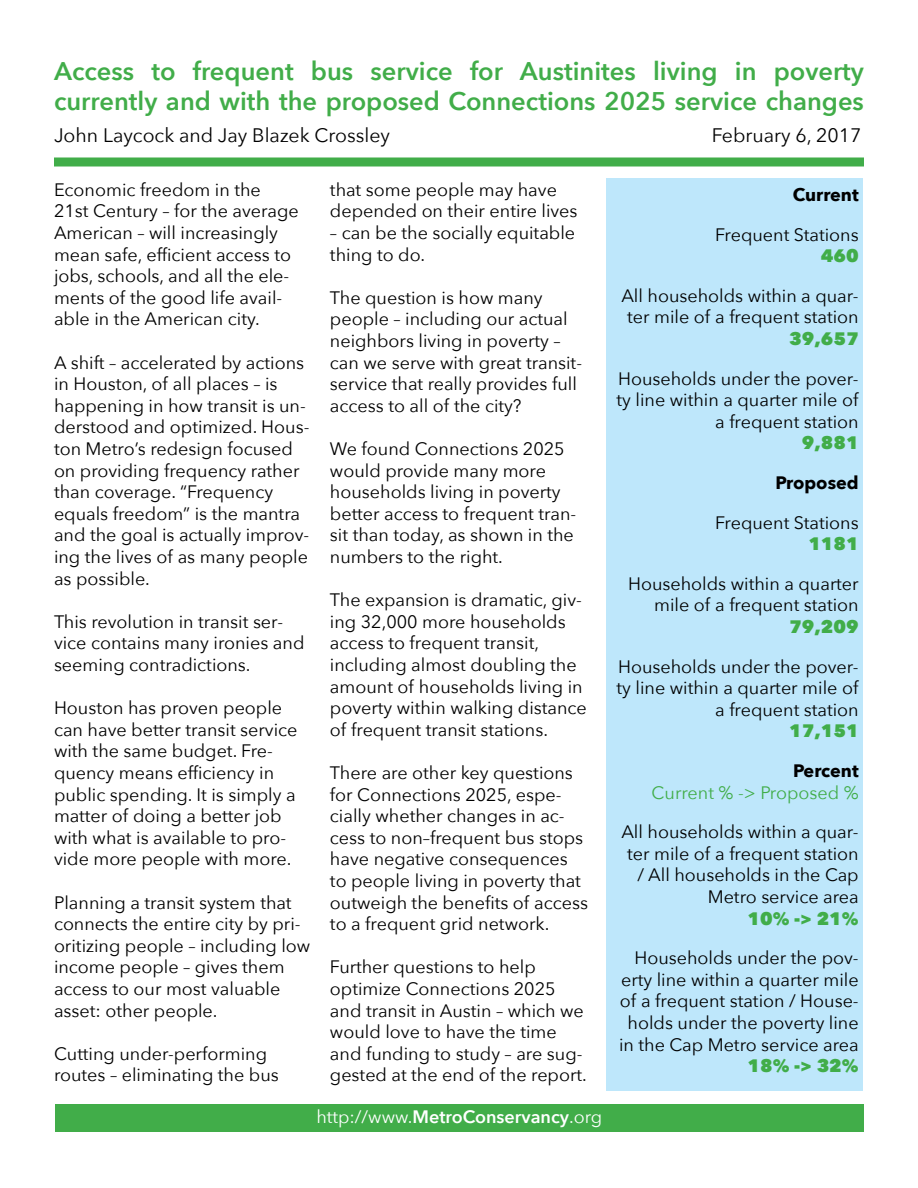
<style>
.page{position:relative;width:918px;height:1188px;background:#fff}
.page>*{position:absolute;margin:0;border:0;box-sizing:border-box;transform-origin:0 0}
.t1{font:600 25.5px/30.6px "Avenir Next";color:#41ad49}
.t2{font:19.5px "Avenir Next";color:#000}
.t3{font:18px/21.6px "Avenir Next";color:#000}
.t4{font:800 18px "Avenir Next";color:#41ad49}
.t5{font:600 18px "Avenir Next";color:#fff}
.t6{font:700 18px "Avenir Next";color:#000}
.t7{font:18px "Avenir Next";color:#41ad49}
.s1{font-weight:400}
</style>
<div class="page">
<div style="left:54px;top:158px;width:810px;height:8px;background:#41ad49"></div>
<div style="left:607px;top:178px;width:256px;height:913px;background:#bee7fb"></div>
<div style="left:55px;top:1104px;width:809px;height:28px;background:#41ad49"></div>
<h1 class="t1" style="left:54px;top:56px;width:811px">Access to frequent bus service for Austinites living in poverty currently and with the proposed Connections 2025 service changes</h1>
<p class="t2" style="left:54px;top:122px;width:338px">John Laycock and Jay Blazek Crossley</p>
<p class="t2" style="left:712px;top:122px;width:151px">February 6, 2017</p>
<p class="t3" style="left:54px;top:179px;width:246px">Economic freedom in the<br>21st Century – for the average<br>American – will increasingly mean safe, efficient access to jobs, schools, and all the ele&shy;ments of the good life avail&shy;able in the American city.</p>
<p class="t3" style="left:54px;top:352px;width:257px">A shift – accelerated by actions in Houston, of all places – is happening in how transit is un&shy;derstood and optimized. Hous&shy;ton Metro’s redesign focused on providing frequency rather than coverage. “Frequency equals freedom” is the mantra and the goal is actually improv&shy;ing the lives of as many people as possible.</p>
<p class="t3" style="left:54px;top:611px;width:252px">This revolution in transit ser&shy;vice contains many ironies and seeming contradictions.</p>
<p class="t3" style="left:54px;top:698px;width:245px">Houston has proven people can have better transit service with the same budget. Fre&shy;quency means efficiency in public spending. It is simply a matter of doing a better job with what is available to pro&shy;vide more people with more.</p>
<p class="t3" style="left:54px;top:892px;width:258px">Planning a transit system that connects the entire city by pri&shy;oritizing people – including low income people – gives them access to our most valuable asset: other people.</p>
<p class="t3" style="left:54px;top:1043px;width:226px">Cutting under-performing routes – eliminating the bus</p>
<p class="t3" style="left:330px;top:179px;width:249px">that some people may have depended on their entire lives</p>
<p class="t3" style="left:330px;top:222px;width:247px">– can be the socially equitable thing to do.</p>
<p class="t3" style="left:330px;top:287px;width:254px">The question is how many people – including our actual neighbors living in poverty – can we serve with great transit&shy;service that really provides full access to all of the city?</p>
<p class="t3" style="left:330px;top:438px;width:248px">We found Connections 2025 would provide many more households living in poverty better access to frequent tran&shy;sit than today, as shown in the numbers to the right.</p>
<p class="t3" style="left:330px;top:590px;width:258px">The expansion is dramatic, giv&shy;ing 32,000 more households access to frequent transit, including almost doubling the amount of households living in poverty within walking distance of frequent transit stations.</p>
<p class="t3" style="left:330px;top:762px;width:260px">There are other key questions for Connections 2025, espe&shy;cially whether changes in ac&shy;cess to non–frequent bus stops have negative consequences to people living in poverty that outweigh the benefits of access to a frequent grid network.</p>
<p class="t3" style="left:330px;top:957px;width:258px">Further questions to help optimize Connections 2025 and transit in Austin – which we would love to have the time and funding to study – are sug&shy;gested at the end of the report.</p>
<p class="t6" style="left:793px;top:183px;width:68px">Current</p>
<p class="t3" style="left:715px;top:224px;width:145px">Frequent Stations</p>
<p class="t4" style="left:821px;top:244px;width:39px">460</p>
<p class="t3" style="left:621px;top:285px;width:239px;text-align:center">All households within a quar&shy;ter mile of a frequent station</p>
<p class="t4" style="left:789px;top:327px;width:71px">39,657</p>
<p class="t3" style="left:617px;top:368px;width:244px;text-align:right">Households under the pover&shy;ty line within a quarter mile of a frequent station</p>
<p class="t4" style="left:802px;top:431px;width:58px">9,881</p>
<p class="t6" style="left:776px;top:471px;width:85px">Proposed</p>
<p class="t3" style="left:715px;top:512px;width:145px">Frequent Stations</p>
<p class="t4" style="left:808px;top:532px;width:52px">1181</p>
<p class="t3" style="left:628px;top:573px;width:232px;text-align:right">Households within a quarter mile of a frequent station</p>
<p class="t4" style="left:789px;top:615px;width:71px">79,209</p>
<p class="t3" style="left:617px;top:656px;width:244px;text-align:right">Households under the pover&shy;ty line within a quarter mile of a frequent station</p>
<p class="t4" style="left:789px;top:719px;width:71px">17,151</p>
<p class="t6" style="left:793px;top:759px;width:67px">Percent</p>
<p class="t7" style="left:652px;top:781px;width:209px">Current % -&gt; Proposed %</p>
<p class="t3" style="left:621px;top:822px;width:239px;text-align:right">All households within a quar&shy;ter mile of a frequent station / All households in the Cap<br>Metro service area</p>
<p class="t4" style="left:748px;top:907px;width:113px">10% -&gt; 21%</p>
<p class="t3" style="left:619px;top:948px;width:241px;text-align:right">Households under the pov&shy;erty line within a quarter mile of a frequent station / House&shy;holds under the poverty line in the Cap Metro service area</p>
<p class="t4" style="left:748px;top:1054px;width:113px">18% -&gt; 32%</p>
<p class="t5" style="left:316px;top:1105px;width:287px"><span class="s1">http://www.</span>MetroConservancy<span class="s1">.org</span></p>
</div>
